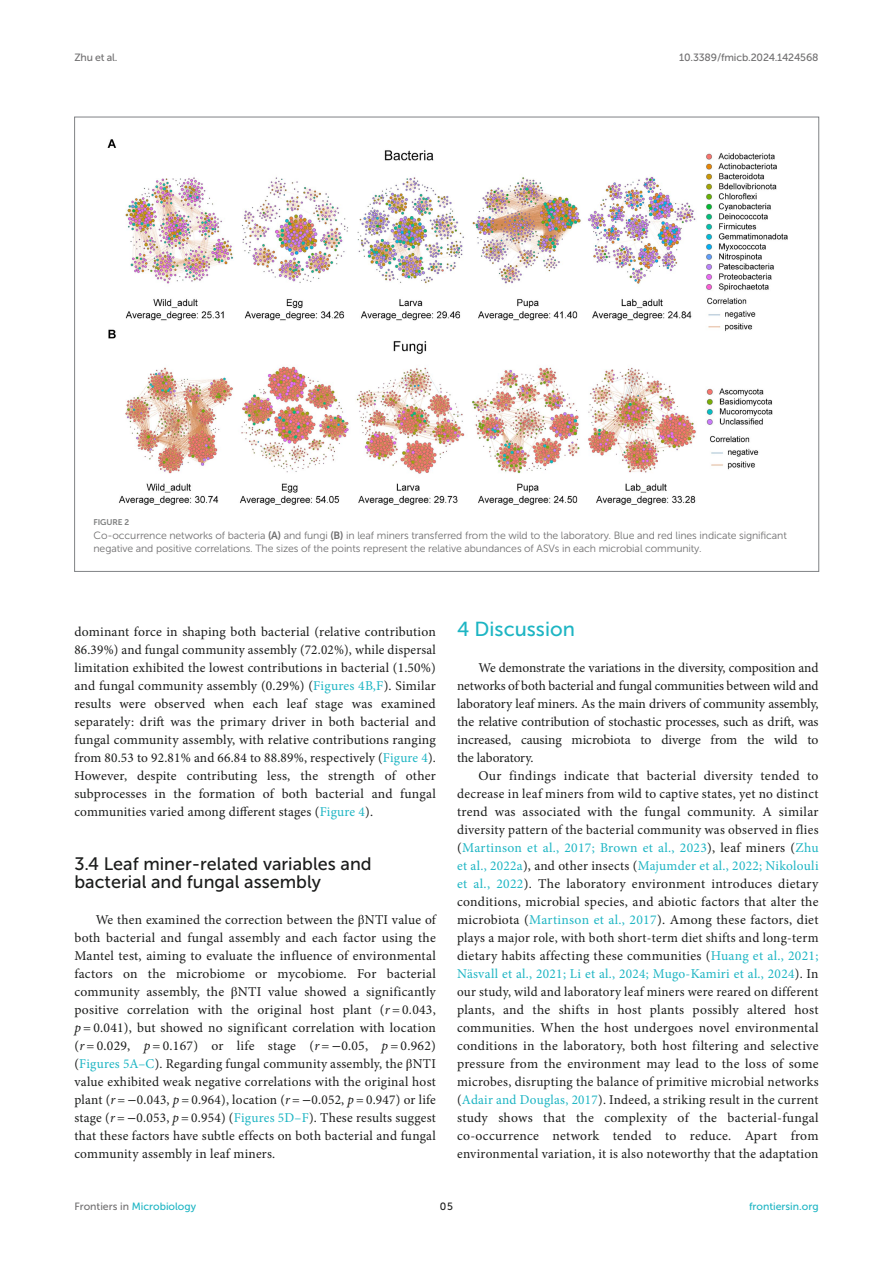
<style>
.page{position:relative;width:893px;height:1263px;background:#fff}
.page>*{position:absolute;margin:0;border:0;box-sizing:border-box;transform-origin:0 0}
.HEAD_1{font:20.25px "Museo Sans 500";color:#1db5c3}
.HEAD_2{font:18px/18px "Museo Sans 500";color:#1b1c1b}
.TEXT{font:13.5px/18px "Minion Pro";letter-spacing:.015em;color:#1b1c1b;text-align:justify}
.TEXT_FLUSH{font:13.5px/18px "Minion Pro";letter-spacing:.005em;color:#1b1c1b;text-align:justify}
.FIG_LEG{font:10.5px/13.5px "Museo Sans 300";letter-spacing:-.01em;color:#706f70}
.t1{font:10.5px "Museo Sans 500";color:#1db5c3}
.t2{font:10.5px "Museo Sans 500";letter-spacing:-.015em;color:#706f70}
.t3{font:10.5px "Museo Sans 500";color:#1b1c1b}
.FIG_HD{font:8.25px "Museo Sans 700";letter-spacing:-.01em;color:#7e7f7f}
.s1{font-family:"Museo Sans 700"}
.s2{color:#1db5c3}
.s3{font-family:"STIX General"}
.s4{font-style:italic}
.s5{color:#706f70}
</style>
<div class="page">
<img style="left:107px;top:139px;width:681px;height:366px">
<p class="t2" style="left:74px;top:51px;width:45px">Zhu et al.</p>
<p class="t2" style="left:679px;top:51px;width:141px">10.3389/fmicb.2024.1424568</p>
<p class="FIG_HD" style="left:94px;top:518px;width:37px">FIGURE 2</p>
<p class="FIG_LEG" style="left:94px;top:529px;width:695px">Co-occurrence networks of bacteria <span class="s1">(A)</span> and fungi <span class="s1">(B)</span> in leaf miners transferred from the wild to the laboratory. Blue and red lines indicate significant negative and positive correlations. The sizes of the points represent the relative abundances of ASVs in each microbial community.</p>
<p class="TEXT" style="left:74px;top:623px;width:363px">dominant force in shaping both bacterial (relative contribution 86.39%) and fungal community assembly (72.02%), while dispersal limitation exhibited the lowest contributions in bacterial (1.50%) and fungal community assembly (0.29%) (<span class="s2">Figures 4B,F</span>). Similar results were observed when each leaf stage was examined separately: drift was the primary driver in both bacterial and fungal community assembly, with relative contributions ranging from 80.53 to 92.81% and 66.84 to 88.89%, respectively (<span class="s2">Figure 4</span>).<br>However, despite contributing less, the strength of other subprocesses in the formation of both bacterial and fungal communities varied among different stages (<span class="s2">Figure 4</span>).</p>
<p class="HEAD_2" style="left:74px;top:855px;width:299px">3.4 Leaf miner-related variables and bacterial and fungal assembly</p>
<p class="TEXT_FLUSH" style="left:74px;top:911px;width:363px;text-indent:21px">We then examined the correction between the <span class="s3">β</span>NTI value of both bacterial and fungal assembly and each factor using the Mantel test, aiming to evaluate the influence of environmental factors on the microbiome or mycobiome. For bacterial community assembly, the <span class="s3">β</span>NTI value showed a significantly positive correlation with the original host plant (<span class="s4">r</span> = 0.043, <span class="s4">p</span> = 0.041), but showed no significant correlation with location (<span class="s4">r</span> = 0.029, <span class="s4">p</span> = 0.167) or life stage (<span class="s4">r</span> =<span class="s3">−</span>0.05, <span class="s4">p</span> = 0.962) (<span class="s2">Figures 5A–C</span>). Regarding fungal community assembly, the <span class="s3">β</span>NTI value exhibited weak negative correlations with the original host plant (<span class="s4">r</span> =<span class="s3">−</span>0.043, <span class="s4">p</span> = 0.964), location (<span class="s4">r</span> =<span class="s3">−</span>0.052, <span class="s4">p</span> = 0.947) or life stage (<span class="s4">r</span> =<span class="s3">−</span>0.053, <span class="s4">p</span> = 0.954) (<span class="s2">Figures 5D–F</span>). These results suggest that these factors have subtle effects on both bacterial and fungal community assembly in leaf miners.</p>
<p class="HEAD_1" style="left:457px;top:618px;width:119px">4 Discussion</p>
<p class="TEXT_FLUSH" style="left:457px;top:659px;width:363px;text-indent:21px">We demonstrate the variations in the diversity, composition and networks of both bacterial and fungal communities between wild and laboratory leaf miners. As the main drivers of community assembly, the relative contribution of stochastic processes, such as drift, was increased, causing microbiota to diverge from the wild to the laboratory.</p>
<p class="TEXT" style="left:457px;top:767px;width:363px;text-indent:21px">Our findings indicate that bacterial diversity tended to decrease in leaf miners from wild to captive states, yet no distinct trend was associated with the fungal community. A similar diversity pattern of the bacterial community was observed in flies (<span class="s2">Martinson et al., 2017; Brown et al., 2023</span>), leaf miners (<span class="s2">Zhu et al., 2022a</span>), and other insects (<span class="s2">Majumder et al., 2022; Nikolouli et al., 2022</span>). The laboratory environment introduces dietary conditions, microbial species, and abiotic factors that alter the microbiota (<span class="s2">Martinson et al., 2017</span>). Among these factors, diet plays a major role, with both short-term diet shifts and long-term dietary habits affecting these communities (<span class="s2">Huang et al., 2021; Näsvall et al., 2021; Li et al., 2024; Mugo-Kamiri et al., 2024</span>). In our study, wild and laboratory leaf miners were reared on different plants, and the shifts in host plants possibly altered host communities. When the host undergoes novel environmental conditions in the laboratory, both host filtering and selective pressure from the environment may lead to the loss of some microbes, disrupting the balance of primitive microbial networks (<span class="s2">Adair and Douglas, 2017</span>). Indeed, a striking result in the current study shows that the complexity of the bacterial-fungal co-occurrence network tended to reduce. Apart from environmental variation, it is also noteworthy that the adaptation</p>
<p class="t1" style="left:74px;top:1200px;width:123px"><span class="s5">Frontiers in</span> Microbiology</p>
<p class="t3" style="left:440px;top:1200px;width:14px">05</p>
<p class="t1" style="left:749px;top:1200px;width:71px">frontiersin.org</p>
</div>
